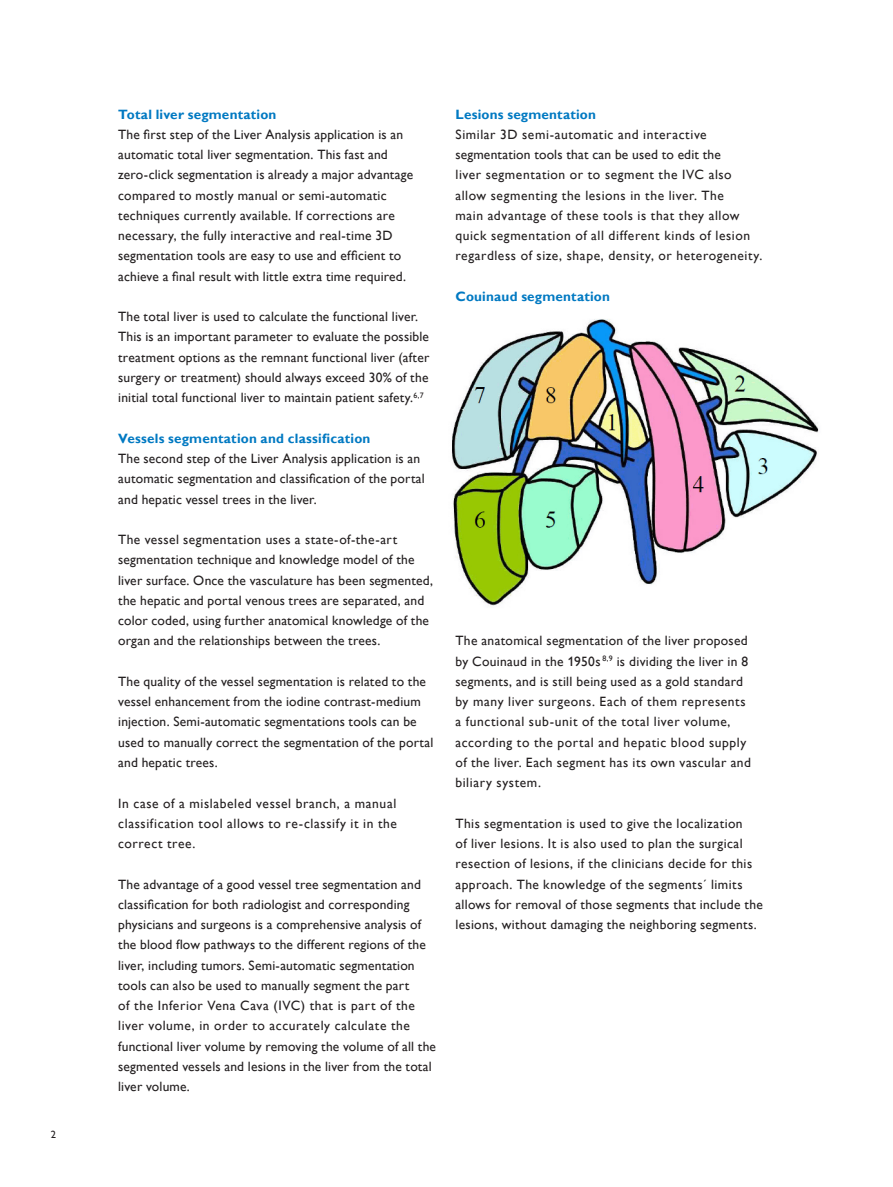
<style>
.page{position:relative;width:893px;height:1187px;background:#fff}
.page>*{position:absolute;margin:0;border:0;box-sizing:border-box;transform-origin:0 0}
._1_1_Body_Text{font:13.5px/20.2px "Gill Sans Alt One WGL";letter-spacing:.02em;color:#231f20}
._1_1_Body_Text-2{font:13.5px/20.2px "Gill Sans Alt One WGL";letter-spacing:.04em;color:#231f20}
._1_3_Body_text_headi{font:700 13.5px "Gill Sans Alt One WGL";letter-spacing:.015em;color:#0079c2}
.t1{font:10.5px "Gill Sans Alt One WGL";color:#231f20}
</style>
<div class="page">
<img style="left:451px;top:319px;width:368px;height:287px">
<p class="t1" style="left:51px;top:1127px;width:7px">2</p>
<p class="_1_3_Body_text_headi" style="left:118px;top:105px;width:160px">Total liver segmentation</p>
<p class="_1_1_Body_Text" style="left:118px;top:124px;width:296px">The first step of the Liver Analysis application is an automatic total liver segmentation. This fast and zero-click segmentation is already a major advantage compared to mostly manual or semi-automatic techniques currently available. If corrections are necessary, the fully interactive and real-time 3D segmentation tools are easy to use and efficient to achieve a final result with little extra time required.</p>
<p class="_1_1_Body_Text" style="left:118px;top:306px;width:313px">The total liver is used to calculate the functional liver.<br>This is an important parameter to evaluate the possible treatment options as the remnant functional liver (after surgery or treatment) should always exceed 30% of the initial total functional liver to maintain patient safety.<sup>6,7</sup></p>
<p class="_1_3_Body_text_headi" style="left:118px;top:429px;width:254px">Vessels segmentation and classification</p>
<p class="_1_1_Body_Text" style="left:118px;top:448px;width:308px">The second step of the Liver Analysis application is an automatic segmentation and classification of the portal and hepatic vessel trees in the liver.</p>
<p class="_1_1_Body_Text" style="left:118px;top:529px;width:316px">The vessel segmentation uses a state-of-the-art segmentation technique and knowledge model of the liver surface. Once the vasculature has been segmented, the hepatic and portal venous trees are separated, and color coded, using further anatomical knowledge of the organ and the relationships between the trees.</p>
<p class="_1_1_Body_Text" style="left:118px;top:671px;width:317px">The quality of the vessel segmentation is related to the vessel enhancement from the iodine contrast-medium injection. Semi-automatic segmentations tools can be used to manually correct the segmentation of the portal and hepatic trees.</p>
<p class="_1_1_Body_Text" style="left:118px;top:792px;width:280px;text-align:justify">In case of a mislabeled vessel branch, a manual classification tool allows to re-classify it in the correct tree.</p>
<p class="_1_1_Body_Text" style="left:118px;top:873px;width:319px">The advantage of a good vessel tree segmentation and classification for both radiologist and corresponding physicians and surgeons is a comprehensive analysis of the blood flow pathways to the different regions of the liver, including tumors. Semi-automatic segmentation tools can also be used to manually segment the part<br>of the Inferior Vena Cava (IVC) that is part of the liver volume, in order to accurately calculate the functional liver volume by removing the volume of all the segmented vessels and lesions in the liver from the total liver volume.</p>
<p class="_1_3_Body_text_headi" style="left:455px;top:105px;width:142px">Lesions segmentation</p>
<p class="_1_1_Body_Text-2" style="left:455px;top:124px;width:308px">Similar 3D semi-automatic and interactive segmentation tools that can be used to edit the<br>liver segmentation or to segment the IVC also allow segmenting the lesions in the liver. The<br>main advantage of these tools is that they allow quick segmentation of all different kinds of lesion regardless of size, shape, density, or heterogeneity.</p>
<p class="_1_3_Body_text_headi" style="left:455px;top:287px;width:156px">Couinaud segmentation</p>
<p class="_1_1_Body_Text" style="left:455px;top:630px;width:297px">The anatomical segmentation of the liver proposed by Couinaud in the 1950s <sup>8,9</sup> is dividing the liver in 8 segments, and is still being used as a gold standard by many liver surgeons. Each of them represents a functional sub-unit of the total liver volume, according to the portal and hepatic blood supply of the liver. Each segment has its own vascular and biliary system.</p>
<p class="_1_1_Body_Text" style="left:455px;top:812px;width:309px">This segmentation is used to give the localization<br>of liver lesions. It is also used to plan the surgical resection of lesions, if the clinicians decide for this approach. The knowledge of the segments´ limits allows for removal of those segments that include the lesions, without damaging the neighboring segments.</p>
</div>
